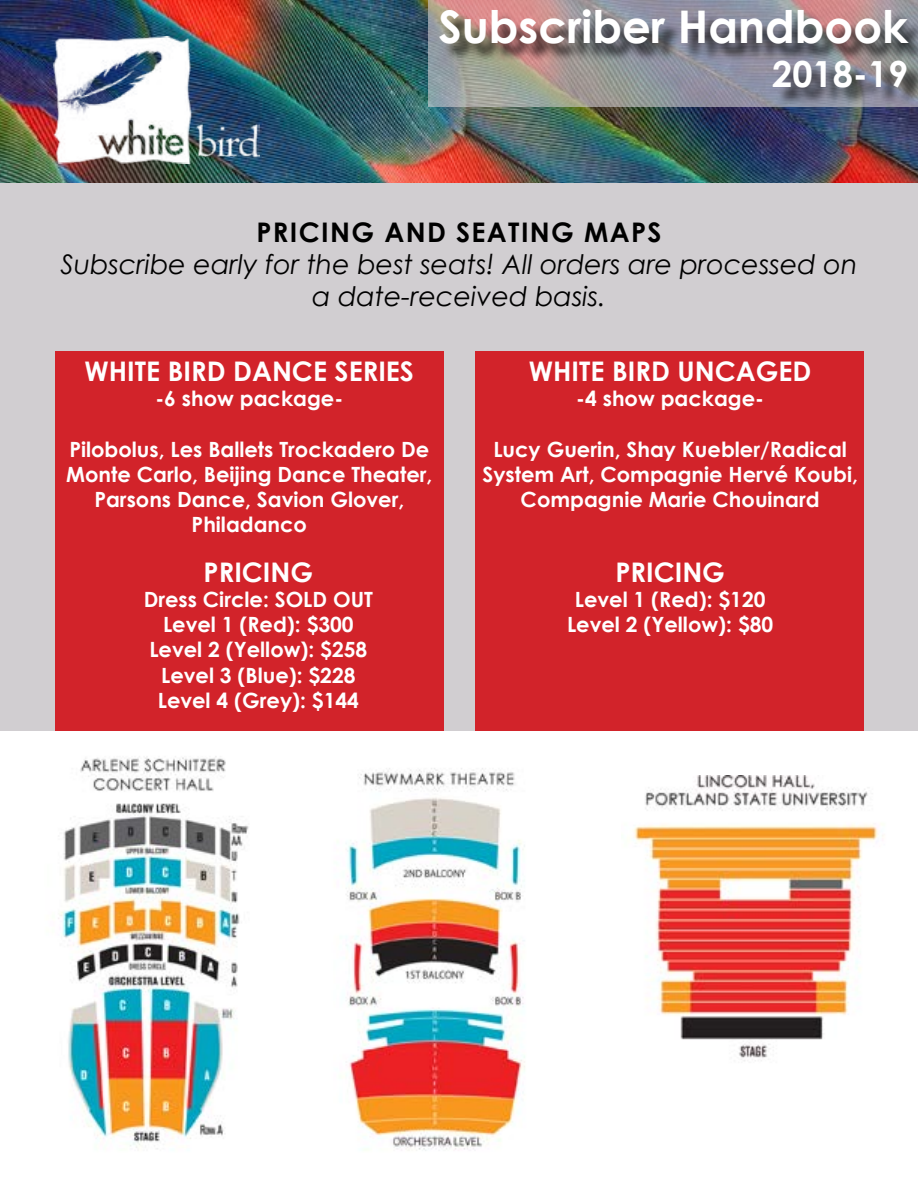
<style>
.page{position:relative;width:918px;height:1188px;background:#fff}
.page>*{position:absolute;margin:0;border:0;box-sizing:border-box;transform-origin:0 0}
.t1{font:700 45px "Century Gothic";color:#fff}
.t2{font:700 36px "Century Gothic";color:#fff}
.t3{font:italic 27px/32.4px "Century Gothic";color:#000;text-align:center}
.t4{font:700 27px "Century Gothic";color:#fff}
.t5{font:700 27px "Century Gothic";letter-spacing:.05em;color:#000}
.t6{font:700 21px/25.2px "Century Gothic";color:#fff;text-align:center}
</style>
<div class="page">
<div style="left:0;top:183px;width:918px;height:1005px;background:#d1ced1"></div>
<img style="left:0;top:0;width:918px;height:183px">
<img style="left:54px;top:36px;width:206px;height:127px">
<svg style="left:428px;top:0;width:490px;height:107px;background:#a7969c"></svg>
<div style="left:442px;top:12px;width:476px;height:93px;background:#000;opacity:.75"></div>
<div style="left:56px;top:351px;width:808px;height:381px;background:#d2232a"></div>
<div style="left:445px;top:337px;width:30px;height:405px;background:#d1ced1"></div>
<div style="left:0;top:732px;width:918px;height:456px;background:#fff"></div>
<img style="left:58px;top:756px;width:467px;height:395px">
<img style="left:633px;top:776px;width:251px;height:285px">
<h1 class="t1" style="left:438px;top:-7px;width:471px">Subscriber Handbook</h1>
<h2 class="t2" style="left:772px;top:46px;width:138px">2018-19</h2>
<p class="t5" style="left:256px;top:211px;width:407px">PRICING AND SEATING MAPS</p>
<p class="t3" style="left:60px;top:248px;width:799px">Subscribe early for the best seats! All orders are processed on a date-received basis.</p>
<p class="t4" style="left:85px;top:351px;width:331px">WHITE BIRD DANCE SERIES</p>
<p class="t6" style="left:155px;top:385px;width:189px">-6 show package-</p>
<p class="t6" style="left:66px;top:435px;width:368px">Pilobolus, Les Ballets Trockadero De<br>Monte Carlo, Beijing Dance Theater,<br>Parsons Dance, Savion Glover,<br>Philadanco</p>
<p class="t4" style="left:204px;top:552px;width:111px">PRICING</p>
<p class="t6" style="left:144px;top:586px;width:231px">Dress Circle: SOLD OUT<br>Level 1 (Red): $300<br>Level 2 (Yellow): $258<br>Level 3 (Blue): $228<br>Level 4 (Grey): $144</p>
<p class="t4" style="left:529px;top:351px;width:284px">WHITE BIRD UNCAGED</p>
<p class="t6" style="left:576px;top:385px;width:189px">-4 show package-</p>
<p class="t6" style="left:482px;top:435px;width:377px">Lucy Guerin, Shay Kuebler/Radical<br>System Art, Compagnie Hervé Koubi,<br>Compagnie Marie Chouinard</p>
<p class="t4" style="left:615px;top:552px;width:111px">PRICING</p>
<p class="t6" style="left:567px;top:586px;width:208px">Level 1 (Red): $120<br>Level 2 (Yellow): $80</p>
</div>
